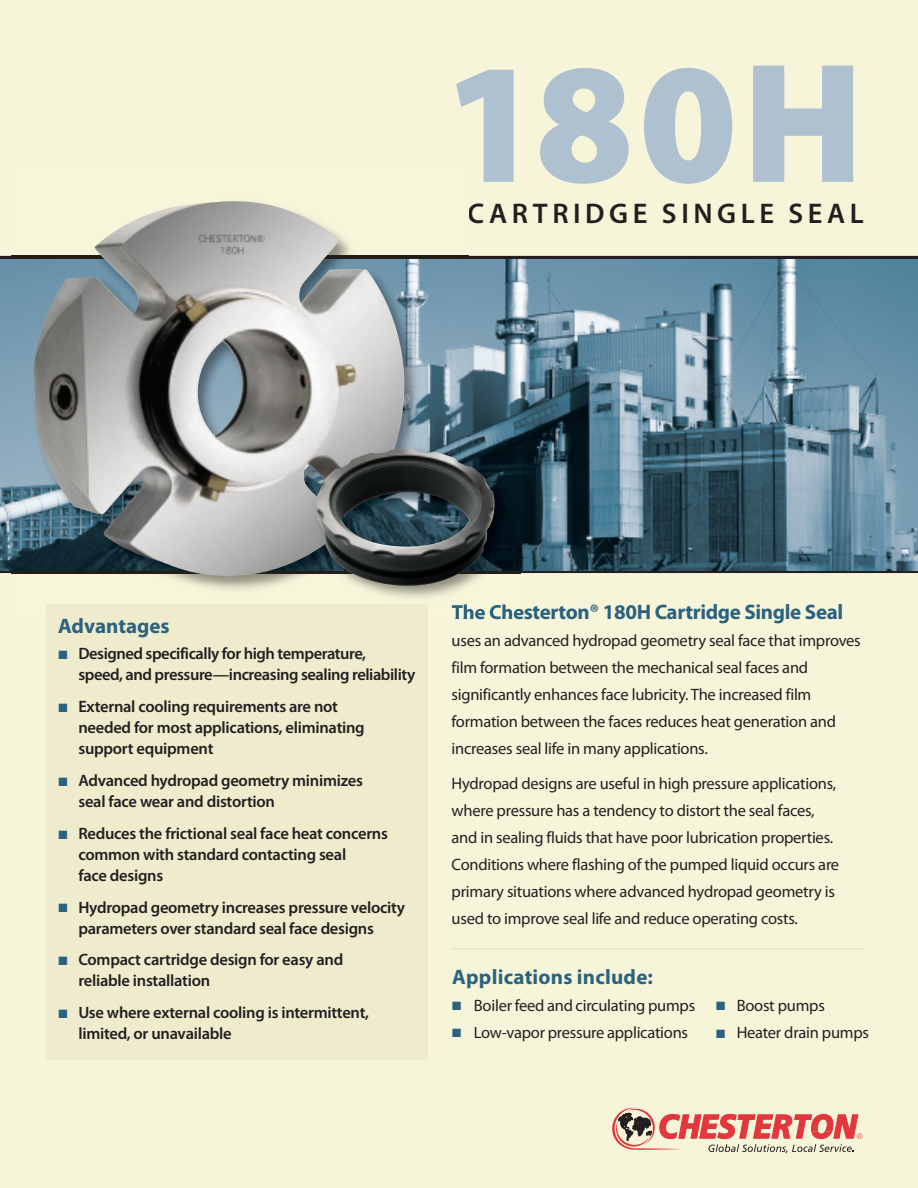
<style>
.page{position:relative;width:918px;height:1188px;background:#f7f5d9}
.page>*{position:absolute;margin:0;border:0;box-sizing:border-box;transform-origin:0 0}
.t1{font:900 172.5px "Myriad Pro";color:#afc0d0}
.t2{font:600 28.5px "Myriad Pro";letter-spacing:.16em;color:#231f20}
.t3{font:700 21px "Myriad Pro";letter-spacing:-.01em;color:#2b627f}
.t4{font:700 21px "Myriad Pro";letter-spacing:.01em;color:#2b627f}
.t5{font:16.5px/27px "Myriad Pro";letter-spacing:-.015em;color:#231f20}
.t6{font:600 16.5px/21px "Myriad Pro";letter-spacing:-.015em;color:#231f20}
.s1{color:#2b627f}
</style>
<div class="page">
<svg style="left:612px;top:1107px;width:250px;height:46px"></svg>
<hr style="left:0;top:256px;width:918px;height:4px;background:#231f20">
<hr style="left:0;top:569px;width:918px;height:4px;background:#231f20">
<img style="left:0;top:259px;width:918px;height:312px">
<img style="left:11px;top:573px;width:295px;height:17px">
<img style="left:11px;top:201px;width:458px;height:368px">
<svg style="left:455px;top:616px;width:12px;height:2px"></svg>
<img style="left:11px;top:569px;width:295px;height:4px">
<img style="left:11px;top:259px;width:458px;height:1px">
<img style="left:34px;top:277px;width:104px;height:95px">
<hr style="left:451px;top:948px;width:413px;height:1px;background:#e9e5ba">
<img style="left:469px;top:437px;width:51px;height:137px">
<img style="left:469px;top:604px;width:51px;height:12px">
<img style="left:306px;top:569px;width:163px;height:47px">
<img style="left:306px;top:496px;width:10px;height:60px">
<img style="left:306px;top:437px;width:92px;height:59px">
<img style="left:316px;top:449px;width:179px;height:137px">
<div style="left:46px;top:604px;width:382px;height:456px;background:#efeccd"></div>
<h1 class="t1" style="left:443px;top:59px;width:423px">180H</h1>
<h2 class="t2" style="left:468px;top:202px;width:181px">CARTRIDGE</h2>
<h2 class="t2" style="left:662px;top:202px;width:204px">SINGLE SEAL</h2>
<p class="t3" style="left:58px;top:618px;width:113px">Advantages</p>
<p class="t6" style="left:78px;top:645px;width:338px;text-indent:-20px"><span class="s1">■</span> Designed specifically for high temperature,<br>speed, and pressure—increasing sealing reliability</p>
<p class="t6" style="left:78px;top:697px;width:288px;text-indent:-20px"><span class="s1">■</span> External cooling requirements are not needed for most applications, eliminating support equipment</p>
<p class="t6" style="left:78px;top:771px;width:286px;text-indent:-20px"><span class="s1">■</span> Advanced hydropad geometry minimizes seal face wear and distortion</p>
<p class="t6" style="left:78px;top:824px;width:311px;text-indent:-20px"><span class="s1">■</span> Reduces the frictional seal face heat concerns common with standard contacting seal<br>face designs</p>
<p class="t6" style="left:78px;top:898px;width:328px;text-indent:-20px"><span class="s1">■</span> Hydropad geometry increases pressure velocity parameters over standard seal face designs</p>
<p class="t6" style="left:78px;top:951px;width:266px;text-indent:-20px"><span class="s1">■</span> Compact cartridge design for easy and reliable installation</p>
<p class="t6" style="left:78px;top:1003px;width:292px;text-indent:-20px"><span class="s1">■</span> Use where external cooling is intermittent, limited, or unavailable</p>
<p class="t3" style="left:452px;top:604px;width:393px">The Chesterton® 180H Cartridge Single Seal</p>
<p class="t5" style="left:452px;top:629px;width:411px">uses an advanced hydropad geometry seal face that improves film formation between the mechanical seal faces and significantly enhances face lubricity. The increased film formation between the faces reduces heat generation and increases seal life in many applications.</p>
<p class="t5" style="left:452px;top:772px;width:389px">Hydropad designs are useful in high pressure applications, where pressure has a tendency to distort the seal faces, and in sealing fluids that have poor lubrication properties.<br>Conditions where flashing of the pumped liquid occurs are primary situations where advanced hydropad geometry is used to improve seal life and reduce operating costs.</p>
<p class="t4" style="left:452px;top:969px;width:202px">Applications include:</p>
<p class="t5" style="left:452px;top:993px;width:244px"><span class="s1">■</span> Boiler feed and circulating pumps</p>
<p class="t5" style="left:452px;top:1020px;width:237px"><span class="s1">■</span> Low-vapor pressure applications</p>
<p class="t5" style="left:716px;top:993px;width:110px"><span class="s1">■</span> Boost pumps</p>
<p class="t5" style="left:716px;top:1020px;width:154px"><span class="s1">■</span> Heater drain pumps</p>
</div>
